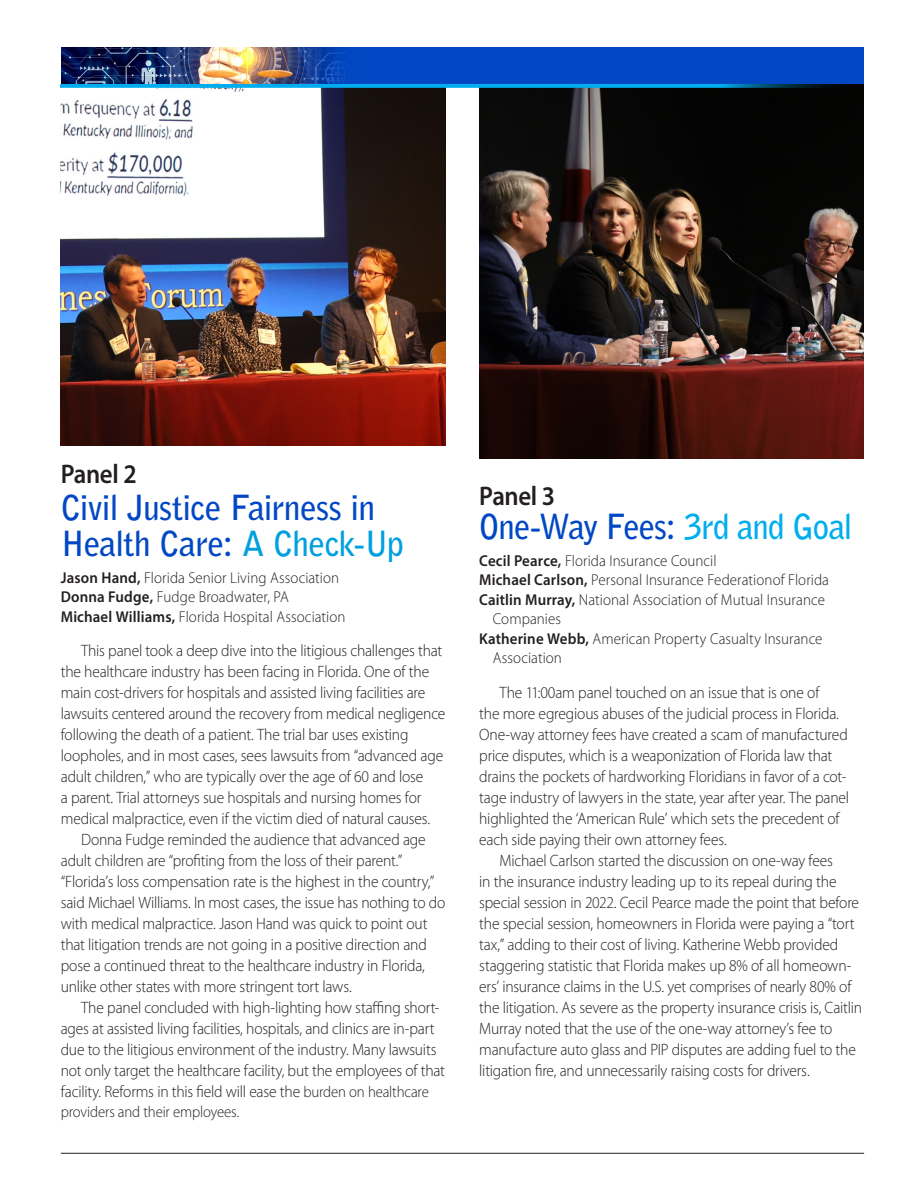
<style>
.page{position:relative;width:918px;height:1188px;background:#fff}
.page>*{position:absolute;margin:0;border:0;box-sizing:border-box;transform-origin:0 0}
.t1{font:700 34.5px/36px "Bell Gothic Std";letter-spacing:-.03em;color:#0248c4}
.t2{font:700 34.5px "Bell Gothic Std";letter-spacing:-.03em;color:#0248c4;scale:.95 1}
.t3{font:600 27px "Myriad Pro";letter-spacing:-.02em;color:#231f20;scale:.92 1}
.t4{font:300 16.5px/21px "Myriad Pro";letter-spacing:-.015em;color:#231f20;scale:.94 1}
.t5{font:300 15.75px/19.5px "Myriad Pro";letter-spacing:.005em;color:#231f20;scale:.95 1}
.t6{font:300 15.75px "Myriad Pro";letter-spacing:.005em;color:#231f20;scale:.94 1}
.s1{color:#00a0df}
.s2{font-weight:600}
.s3{font-size:15.75px}
.s4{color:#00aeef}
</style>
<div class="page">
<img style="left:61px;top:87px;width:385px;height:359px">
<img style="left:479px;top:84px;width:385px;height:375px">
<div style="left:61px;top:47px;width:803px;height:37px;background:#0248c4"></div>
<img style="left:61px;top:47px;width:281px;height:37px">
<hr style="left:61px;top:84px;width:801px;height:3px;background:#00aeef">
<hr style="left:61px;top:1153px;width:803px;height:1px;background:#231f20">
<p class="t3" style="left:61px;top:457px;width:84px">Panel 2</p>
<p class="t1" style="left:61px;top:490px;width:345px">Civil Justice Fairness in<br>Health Care: <span class="s1">A Check-Up</span></p>
<p class="t5" style="left:61px;top:568px;width:295px"><span class="s2">Jason Hand,</span> Florida Senior Living Association</p>
<p class="t5" style="left:61px;top:587px;width:242px"><span class="s2">Donna Fudge,</span> Fudge Broadwater, PA</p>
<p class="t5" style="left:61px;top:607px;width:301px"><span class="s2">Michael Williams,</span> Florida Hospital Association</p>
<p class="t4" style="left:61px;top:640px;width:411px;text-indent:20px">This panel took a deep dive into the litigious challenges that the healthcare industry has been facing in Florida. One of the main cost-drivers for hospitals and assisted living facilities are lawsuits centered around the recovery from medical negligence following the death of a patient. The trial bar uses existing loopholes, and in most cases, sees lawsuits from “advanced age adult children,” who are typically over the age of 60 and lose<br>a parent. Trial attorneys sue hospitals and nursing homes for medical malpractice, even if the victim died of natural causes.</p>
<p class="t4" style="left:61px;top:829px;width:411px;text-indent:20px">Donna Fudge reminded the audience that advanced age adult children are “profiting from the loss of their parent.” “Florida’s loss compensation rate is the highest in the country,” said Michael Williams. In most cases, the issue has nothing to do with medical malpractice. Jason Hand was quick to point out that litigation trends are not going in a positive direction and pose a continued threat to the healthcare industry in Florida, unlike other states with more stringent tort laws.</p>
<p class="t4" style="left:61px;top:997px;width:410px;text-indent:20px">The panel concluded with high-lighting how staffing short&shy;ages at assisted living facilities, hospitals, and clinics are in-part due to the litigious environment of the industry. Many lawsuits not only target the healthcare facility, but the employees of that facility. Reforms in this field will ease the <span class="s3">burden on healthcare</span></p>
<p class="t6" style="left:61px;top:1102px;width:192px">providers and their employees.</p>
<p class="t3" style="left:479px;top:479px;width:84px">Panel 3</p>
<p class="t2" style="left:479px;top:506px;width:395px">One-Way Fees: <span class="s4">3rd and Goal</span></p>
<p class="t5" style="left:479px;top:550px;width:251px"><span class="s2">Cecil Pearce,</span> Florida Insurance Council</p>
<p class="t5" style="left:479px;top:570px;width:370px"><span class="s2">Michael Carlson,</span> Personal Insurance Federationof Florida</p>
<p class="t5" style="left:493px;top:589px;width:351px;text-indent:-14px"><span class="s2">Caitlin Murray,</span> National Association of Mutual Insurance<br>Companies</p>
<p class="t5" style="left:493px;top:628px;width:348px;text-indent:-14px"><span class="s2">Katherine Webb,</span> American Property Casualty Insurance<br>Association</p>
<p class="t4" style="left:479px;top:681px;width:395px;text-indent:20px">The 11:00am panel touched on an issue that is one of<br>the more egregious abuses of the judicial process in Florida.<br>One-way attorney fees have created a scam of manufactured price disputes, which is a weaponization of Florida law that drains the pockets of hardworking Floridians in favor of a cot&shy;tage industry of lawyers in the state, year after year. The panel highlighted the ‘American Rule’ which sets the precedent of each side paying their own attorney fees.</p>
<p class="t4" style="left:479px;top:849px;width:409px;text-indent:20px">Michael Carlson started the discussion on one-way fees<br>in the insurance industry leading up to its repeal during the special session in 2022. Cecil Pearce made the point that before the special session, homeowners in Florida were paying a “tort tax,” adding to their cost of living. Katherine Webb provided staggering statistic that Florida makes up 8% of all homeown&shy;ers’ insurance claims in the U.S. yet comprises of nearly 80% of the litigation. As severe as the property insurance crisis is, Caitlin Murray noted that the use of the one-way attorney’s fee to manufacture auto glass and PIP disputes are adding fuel to the litigation fire, and unnecessarily raising costs for drivers.</p>
</div>
